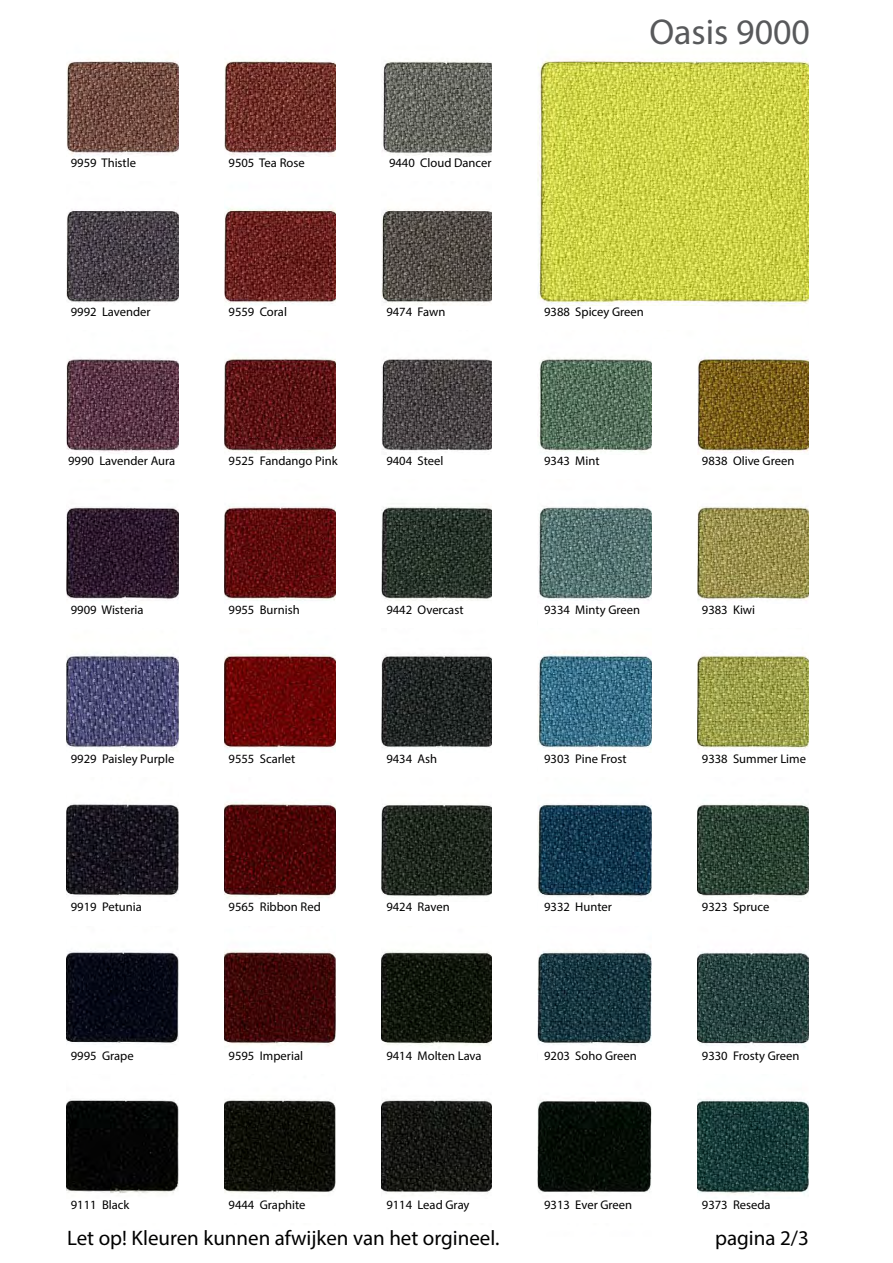
<style>
.page{position:relative;width:893px;height:1263px;background:#fff}
.page>*{position:absolute;margin:0;border:0;box-sizing:border-box;transform-origin:0 0}
.t1{font:36px "Myriad Pro";color:#58595b}
.t2{font:21px "Myriad Pro";color:#000}
.t3{font:12.6px "Myriad Pro";color:#000}
</style>
<div class="page">
<img style="left:66px;top:59px;width:743px;height:1135px">
<div style="left:65px;top:158px;width:114px;height:23px;background:#fff"></div>
<div style="left:65px;top:307px;width:114px;height:23px;background:#fff"></div>
<div style="left:65px;top:455px;width:114px;height:24px;background:#fff"></div>
<div style="left:65px;top:604px;width:114px;height:23px;background:#fff"></div>
<div style="left:65px;top:753px;width:114px;height:23px;background:#fff"></div>
<div style="left:65px;top:902px;width:114px;height:23px;background:#fff"></div>
<div style="left:65px;top:1051px;width:114px;height:23px;background:#fff"></div>
<div style="left:223px;top:158px;width:113px;height:23px;background:#fff"></div>
<div style="left:223px;top:307px;width:113px;height:23px;background:#fff"></div>
<div style="left:223px;top:604px;width:113px;height:23px;background:#fff"></div>
<div style="left:223px;top:753px;width:113px;height:23px;background:#fff"></div>
<div style="left:223px;top:902px;width:113px;height:23px;background:#fff"></div>
<div style="left:223px;top:1051px;width:113px;height:23px;background:#fff"></div>
<div style="left:381px;top:158px;width:113px;height:23px;background:#fff"></div>
<div style="left:381px;top:307px;width:113px;height:23px;background:#fff"></div>
<div style="left:381px;top:455px;width:113px;height:24px;background:#fff"></div>
<div style="left:381px;top:604px;width:113px;height:23px;background:#fff"></div>
<div style="left:381px;top:753px;width:113px;height:23px;background:#fff"></div>
<div style="left:381px;top:902px;width:113px;height:23px;background:#fff"></div>
<div style="left:381px;top:1051px;width:113px;height:23px;background:#fff"></div>
<div style="left:539px;top:307px;width:178px;height:23px;background:#fff"></div>
<div style="left:539px;top:455px;width:113px;height:24px;background:#fff"></div>
<div style="left:539px;top:604px;width:113px;height:23px;background:#fff"></div>
<div style="left:539px;top:753px;width:113px;height:23px;background:#fff"></div>
<div style="left:539px;top:902px;width:113px;height:23px;background:#fff"></div>
<div style="left:539px;top:1051px;width:113px;height:23px;background:#fff"></div>
<div style="left:696px;top:455px;width:114px;height:24px;background:#fff"></div>
<div style="left:696px;top:604px;width:114px;height:23px;background:#fff"></div>
<div style="left:696px;top:753px;width:114px;height:23px;background:#fff"></div>
<div style="left:696px;top:902px;width:114px;height:23px;background:#fff"></div>
<div style="left:696px;top:1051px;width:114px;height:23px;background:#fff"></div>
<div style="left:179px;top:0;width:45px;height:1250px;background:#fff"></div>
<div style="left:336px;top:0;width:45px;height:1250px;background:#fff"></div>
<div style="left:493px;top:0;width:44px;height:1250px;background:#fff"></div>
<div style="left:652px;top:339px;width:44px;height:911px;background:#fff"></div>
<div style="left:223px;top:455px;width:125px;height:24px;background:#fff"></div>
<p class="t3" style="left:71px;top:155px;width:67px">9959 Thistle</p>
<p class="t3" style="left:229px;top:155px;width:78px">9505 Tea Rose</p>
<p class="t3" style="left:389px;top:155px;width:104px">9440 Cloud Dancer</p>
<h1 class="t1" style="left:649px;top:10px;width:162px">Oasis 9000</h1>
<p class="t3" style="left:71px;top:304px;width:81px">9992 Lavender</p>
<p class="t3" style="left:229px;top:304px;width:60px">9559 Coral</p>
<p class="t3" style="left:386px;top:304px;width:61px">9474 Fawn</p>
<p class="t3" style="left:544px;top:304px;width:101px">9388 Spicey Green</p>
<p class="t3" style="left:68px;top:453px;width:109px">9990 Lavender Aura</p>
<p class="t3" style="left:229px;top:453px;width:110px">9525 Fandango Pink</p>
<p class="t3" style="left:386px;top:453px;width:59px">9404 Steel</p>
<p class="t3" style="left:544px;top:453px;width:57px">9343 Mint</p>
<p class="t3" style="left:702px;top:453px;width:94px">9838 Olive Green</p>
<p class="t3" style="left:71px;top:602px;width:74px">9909 Wisteria</p>
<p class="t3" style="left:229px;top:602px;width:73px">9955 Burnish</p>
<p class="t3" style="left:386px;top:602px;width:79px">9442 Overcast</p>
<p class="t3" style="left:544px;top:602px;width:98px">9334 Minty Green</p>
<p class="t3" style="left:702px;top:602px;width:55px">9383 Kiwi</p>
<p class="t3" style="left:71px;top:750px;width:105px">9929 Paisley Purple</p>
<p class="t3" style="left:229px;top:750px;width:68px">9555 Scarlet</p>
<p class="t3" style="left:386px;top:750px;width:52px">9434 Ash</p>
<p class="t3" style="left:544px;top:750px;width:84px">9303 Pine Frost</p>
<p class="t3" style="left:702px;top:750px;width:106px">9338 Summer Lime</p>
<p class="t3" style="left:71px;top:899px;width:73px">9919 Petunia</p>
<p class="t3" style="left:229px;top:899px;width:94px">9565 Ribbon Red</p>
<p class="t3" style="left:386px;top:899px;width:65px">9424 Raven</p>
<p class="t3" style="left:544px;top:899px;width:69px">9332 Hunter</p>
<p class="t3" style="left:702px;top:899px;width:69px">9323 Spruce</p>
<p class="t3" style="left:71px;top:1048px;width:64px">9995 Grape</p>
<p class="t3" style="left:229px;top:1048px;width:76px">9595 Imperial</p>
<p class="t3" style="left:386px;top:1048px;width:97px">9414 Molten Lava</p>
<p class="t3" style="left:544px;top:1048px;width:94px">9203 Soho Green</p>
<p class="t3" style="left:702px;top:1048px;width:99px">9330 Frosty Green</p>
<p class="t3" style="left:71px;top:1197px;width:60px">9111 Black</p>
<p class="t3" style="left:229px;top:1197px;width:78px">9444 Graphite</p>
<p class="t3" style="left:386px;top:1197px;width:85px">9114 Lead Gray</p>
<p class="t3" style="left:544px;top:1197px;width:90px">9313 Ever Green</p>
<p class="t3" style="left:702px;top:1197px;width:70px">9373 Reseda</p>
<h2 class="t2" style="left:67px;top:1225px;width:434px">Let op! Kleuren kunnen afwijken van het orgineel.</h2>
<h2 class="t2" style="left:715px;top:1225px;width:95px">pagina 2/3</h2>
</div>
